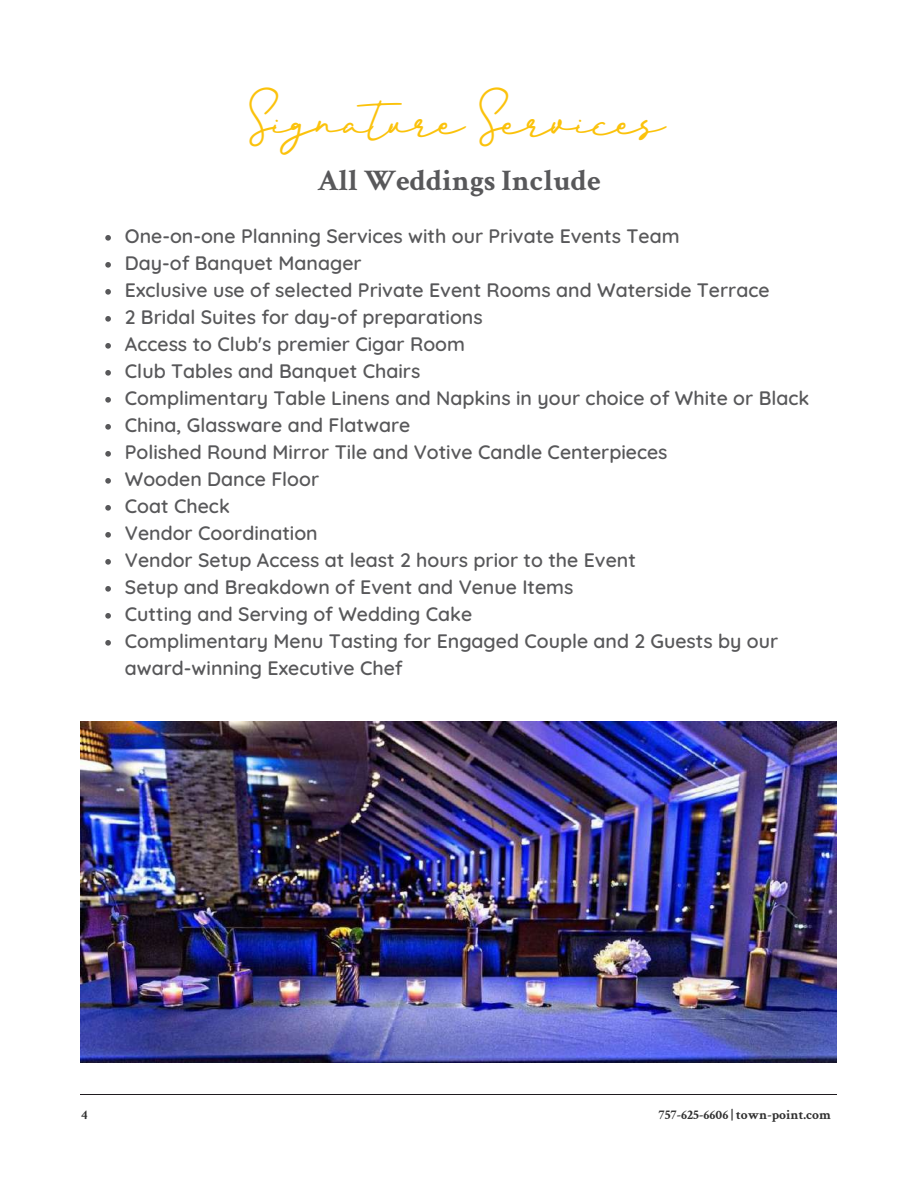
<style>
.page{position:relative;width:918px;height:1188px;background:#fff}
.page>*{position:absolute;margin:0;border:0;box-sizing:border-box;transform-origin:0 0}
.t1{font:45px "Better Signature";letter-spacing:-.04em;color:#fbc20b}
.t2{font:700 30px "Crimson Text";color:#58585a}
.t3{font:600 19.5px/27px "Quicksand";color:#58585a}
.t4{font:700 13.5px "Crimson Text";color:#303030}
</style>
<div class="page">
<img style="left:81px;top:721px;width:756px;height:341px">
<svg style="left:105px;top:235px;width:6px;height:6px"></svg>
<svg style="left:105px;top:262px;width:6px;height:6px"></svg>
<svg style="left:105px;top:289px;width:6px;height:6px"></svg>
<svg style="left:105px;top:316px;width:6px;height:6px"></svg>
<svg style="left:105px;top:343px;width:6px;height:6px"></svg>
<svg style="left:105px;top:370px;width:6px;height:6px"></svg>
<svg style="left:105px;top:397px;width:6px;height:6px"></svg>
<svg style="left:105px;top:424px;width:6px;height:6px"></svg>
<svg style="left:105px;top:451px;width:6px;height:6px"></svg>
<svg style="left:105px;top:478px;width:6px;height:6px"></svg>
<svg style="left:105px;top:505px;width:6px;height:6px"></svg>
<svg style="left:105px;top:532px;width:6px;height:6px"></svg>
<svg style="left:105px;top:559px;width:6px;height:6px"></svg>
<svg style="left:105px;top:586px;width:6px;height:6px"></svg>
<svg style="left:105px;top:613px;width:6px;height:6px"></svg>
<svg style="left:105px;top:640px;width:6px;height:6px"></svg>
<hr style="left:81px;top:1094px;width:756px;height:1px;background:#201c20">
<h1 class="t1" style="left:249px;top:92px;width:417px">Signature Services</h1>
<h2 class="t2" style="left:317px;top:169px;width:285px">All Weddings Include</h2>
<p class="t3" style="left:125px;top:222px;width:686px">One-on-one Planning Services with our Private Events Team<br>Day-of Banquet Manager<br>Exclusive use of selected Private Event Rooms and Waterside Terrace<br>2 Bridal Suites for day-of preparations<br>Access to Club's premier Cigar Room<br>Club Tables and Banquet Chairs<br>Complimentary Table Linens and Napkins in your choice of White or Black China, Glassware and Flatware<br>Polished Round Mirror Tile and Votive Candle Centerpieces<br>Wooden Dance Floor<br>Coat Check<br>Vendor Coordination<br>Vendor Setup Access at least 2 hours prior to the Event<br>Setup and Breakdown of Event and Venue Items<br>Cutting and Serving of Wedding Cake<br>Complimentary Menu Tasting for Engaged Couple and 2 Guests by our award-winning Executive Chef</p>
<p class="t4" style="left:81px;top:1109px;width:8px">4</p>
<p class="t4" style="left:658px;top:1109px;width:174px">757-625-6606 | town-point.com</p>
</div>
